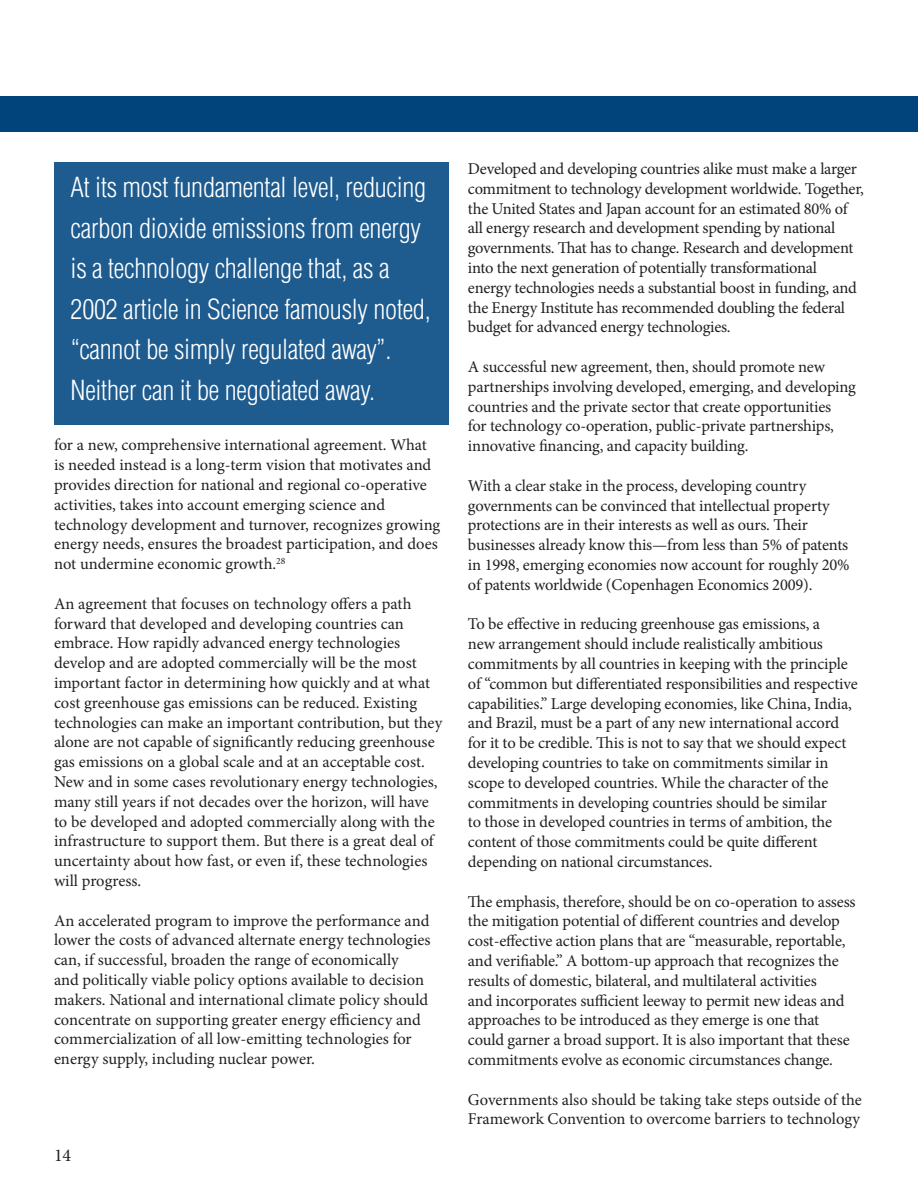
<style>
.page{position:relative;width:918px;height:1188px;background:#fff}
.page>*{position:absolute;margin:0;border:0;box-sizing:border-box;transform-origin:0 0}
.t1{font:300 condensed 27px/40.5px "Helvetica";letter-spacing:-.01em;color:#fff}
.t2{font:18px "Minion Pro";color:#231f20}
.t3{font:16.5px/19.8px "Minion Pro";letter-spacing:-.01em;color:#231f20}
</style>
<div class="page">
<div style="left:0;top:96px;width:918px;height:35px;background:#00447b"></div>
<div style="left:54px;top:162px;width:395px;height:263px;background:#1e5b8f"></div>
<h1 class="t1" style="left:71px;top:169px;width:362px">At its most fundamental level, reducing carbon dioxide emissions from energy is a technology challenge that, as a 2002 article in Science famously noted, “cannot be simply regulated away”.<br>Neither can it be negotiated away.</h1>
<p class="t3" style="left:54px;top:437px;width:388px">for a new, comprehensive international agreement. What is needed instead is a long-term vision that motivates and provides direction for national and regional co-operative activities, takes into account emerging science and technology development and turnover, recognizes growing energy needs, ensures the broadest participation, and does not undermine economic growth.<sup>28</sup></p>
<p class="t3" style="left:54px;top:595px;width:390px">An agreement that focuses on technology offers a path forward that developed and developing countries can embrace. How rapidly advanced energy technologies develop and are adopted commercially will be the most important factor in determining how quickly and at what cost greenhouse gas emissions can be reduced. Existing technologies can make an important contribution, but they alone are not capable of significantly reducing greenhouse gas emissions on a global scale and at an acceptable cost.<br>New and in some cases revolutionary energy technologies, many still years if not decades over the horizon, will have to be developed and adopted commercially along with the infrastructure to support them. But there is a great deal of uncertainty about how fast, or even if, these technologies will progress.</p>
<p class="t3" style="left:54px;top:912px;width:378px">An accelerated program to improve the performance and lower the costs of advanced alternate energy technologies can, if successful, broaden the range of economically<br>and politically viable policy options available to decision makers. National and international climate policy should concentrate on supporting greater energy efficiency and commercialization of all low-emitting technologies for energy supply, including nuclear power.</p>
<p class="t2" style="left:54px;top:1148px;width:19px">14</p>
<p class="t3" style="left:468px;top:160px;width:397px">Developed and developing countries alike must make a larger commitment to technology development worldwide. Together, the United States and Japan account for an estimated 80% of all energy research and development spending by national governments. That has to change. Research and development into the next generation of potentially transformational energy technologies needs a substantial boost in funding, and the Energy Institute has recommended doubling the federal budget for advanced energy technologies.</p>
<p class="t3" style="left:468px;top:358px;width:390px">A successful new agreement, then, should promote new partnerships involving developed, emerging, and developing countries and the private sector that create opportunities<br>for technology co-operation, public-private partnerships, innovative financing, and capacity building.</p>
<p class="t3" style="left:468px;top:477px;width:383px">With a clear stake in the process, developing country governments can be convinced that intellectual property protections are in their interests as well as ours. Their businesses already know this—from less than 5% of patents in 1998, emerging economies now account for roughly 20% of patents worldwide (Copenhagen Economics 2009).</p>
<p class="t3" style="left:468px;top:616px;width:391px">To be effective in reducing greenhouse gas emissions, a<br>new arrangement should include realistically ambitious commitments by all countries in keeping with the principle of “common but differentiated responsibilities and respective capabilities.” Large developing economies, like China, India, and Brazil, must be a part of any new international accord for it to be credible. This is not to say that we should expect developing countries to take on commitments similar in scope to developed countries. While the character of the commitments in developing countries should be similar<br>to those in developed countries in terms of ambition, the content of those commitments could be quite different depending on national circumstances.</p>
<p class="t3" style="left:468px;top:893px;width:389px">The emphasis, therefore, should be on co-operation to assess the mitigation potential of different countries and develop cost-effective action plans that are “measurable, reportable, and verifiable.” A bottom-up approach that recognizes the results of domestic, bilateral, and multilateral activities<br>and incorporates sufficient leeway to permit new ideas and approaches to be introduced as they emerge is one that could garner a broad support. It is also important that these commitments evolve as economic circumstances change.</p>
<p class="t3" style="left:468px;top:1091px;width:395px">Governments also should be taking take steps outside of the<br>Framework Convention to overcome barriers to technology</p>
</div>
